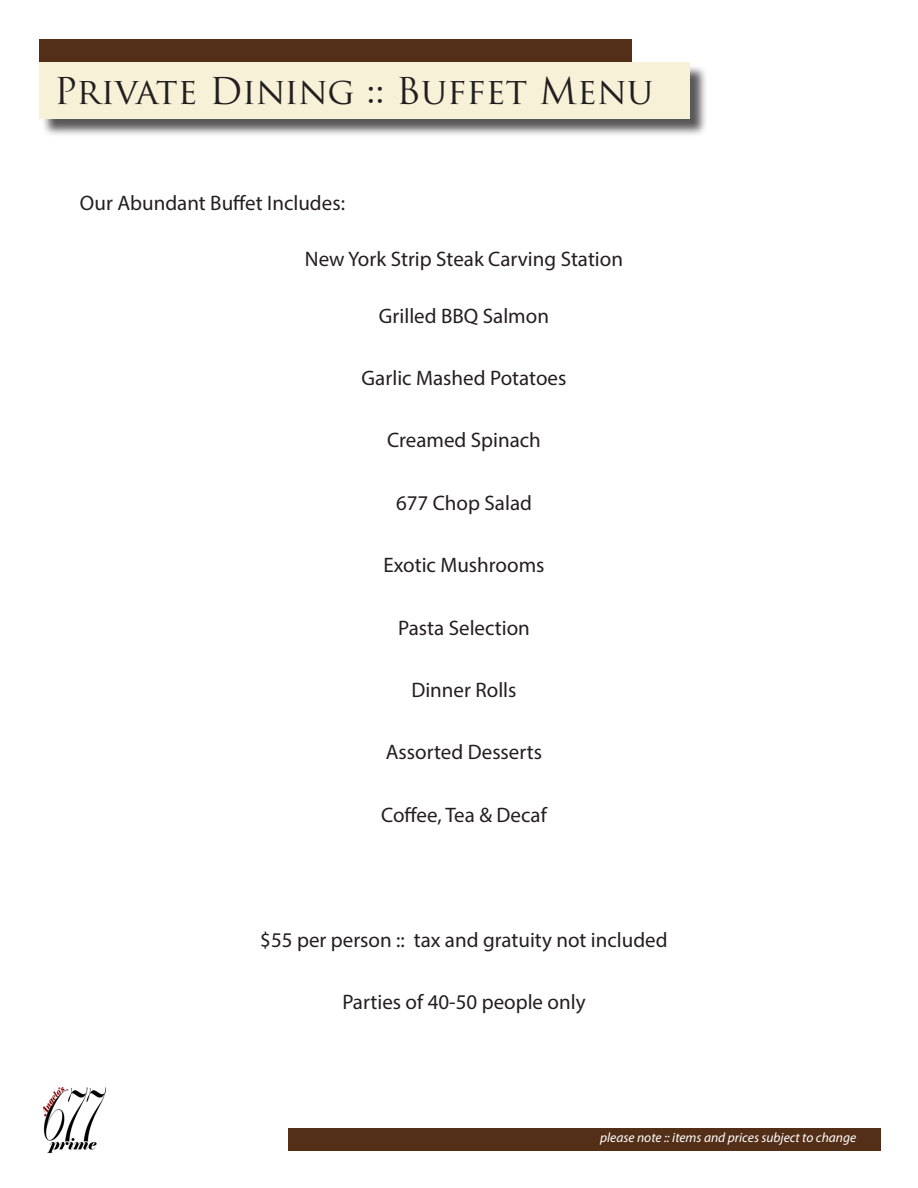
<style>
.page{position:relative;width:918px;height:1188px;background:#fff}
.page>*{position:absolute;margin:0;border:0;box-sizing:border-box;transform-origin:0 0}
.t1{font:36px "Trajan Pro";color:#231f20}
.t2{font:21px "Myriad Pro";color:#231f20}
.t3{font:italic 13.5px "Myriad Pro";color:#fff}
</style>
<div class="page">
<div style="left:41px;top:64px;width:667px;height:73px;background:#231f20;opacity:.75"></div>
<div style="left:39px;top:62px;width:650px;height:56px;background:#f7f1d7"></div>
<div style="left:39px;top:40px;width:593px;height:22px;background:#532f18"></div>
<img style="left:43px;top:1088px;width:62px;height:66px">
<div style="left:288px;top:1128px;width:593px;height:22px;background:#532f18"></div>
<p class="t1" style="left:54px;top:68px;width:601px">Private Dining :: Buffet Menu</p>
<p class="t2" style="left:80px;top:190px;width:267px">Our Abundant Buffet Includes:</p>
<p class="t2" style="left:305px;top:246px;width:320px">New York Strip Steak Carving Station</p>
<p class="t2" style="left:379px;top:303px;width:172px">Grilled BBQ Salmon</p>
<p class="t2" style="left:362px;top:365px;width:206px">Garlic Mashed Potatoes</p>
<p class="t2" style="left:387px;top:427px;width:155px">Creamed Spinach</p>
<p class="t2" style="left:396px;top:490px;width:137px">677 Chop Salad</p>
<p class="t2" style="left:383px;top:552px;width:163px">Exotic Mushrooms</p>
<p class="t2" style="left:398px;top:615px;width:133px">Pasta Selection</p>
<p class="t2" style="left:411px;top:677px;width:107px">Dinner Rolls</p>
<p class="t2" style="left:386px;top:739px;width:158px">Assorted Desserts</p>
<p class="t2" style="left:381px;top:802px;width:167px">Coffee, Tea &amp; Decaf</p>
<p class="t2" style="left:260px;top:927px;width:409px">$55 per person :: tax and gratuity not included</p>
<p class="t2" style="left:342px;top:989px;width:245px">Parties of 40-50 people only</p>
<p class="t3" style="left:600px;top:1129px;width:258px">please note :: items and prices subject to change</p>
</div>
